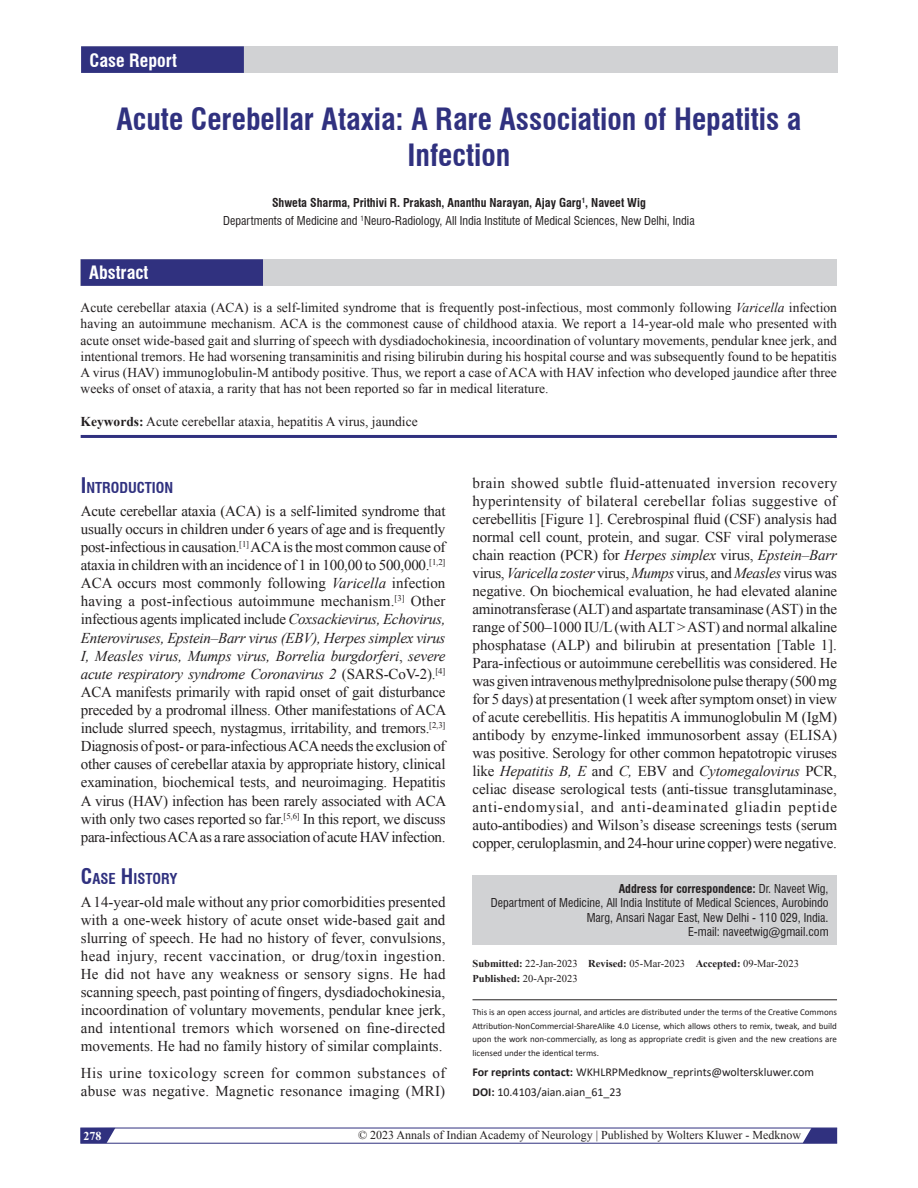
<style>
.page{position:relative;width:918px;height:1188px;background:#fff}
.page>*{position:absolute;margin:0;border:0;box-sizing:border-box;transform-origin:0 0}
.AT{font:700 condensed 30px/36px "Swiss 721 BT";color:#30317f;text-align:center}
.AH{font:700 condensed 18px "Swiss 721 BT";color:#fff}
.ABSH{font:700 condensed 18px "Swiss 721 BT";color:#fff}
.TX{font:15px/18.1px "Times New Roman";color:#231f20;text-align:justify}
.TX-2{font:15px/18.1px "Times New Roman";letter-spacing:.03em;color:#231f20}
.t1{font:700 condensed 14.7px "Swiss 721 BT";color:#30317f}
.ABS{font:13.5px/16.2px "Times New Roman";color:#231f20;text-align:justify}
.KWD{font:13.5px "Times New Roman";color:#231f20}
.ADD{font:condensed 12px/14.4px "Swiss 721 BT";color:#231f20;text-align:right}
.AFF{font:condensed 12px "Swiss 721 BT";color:#231f20}
.OS{font:12px "Calibri";color:#231f20}
.t2{font:12px "Times New Roman";color:#231f20}
.AU{font:700 condensed 12px "Swiss 721 BT";color:#231f20}
.t3{font:700 12px "Times New Roman";color:#fff}
.HIS{font:10.5px/15.8px "Times New Roman";color:#231f20}
.OS-2{font:9px/13.5px "Calibri";color:#231f20;text-align:justify}
.s1{font-style:italic}
.s2{font-weight:700}
.s3{font-size:21px}
</style>
<div class="page">
<svg style="left:80px;top:1128px;width:758px;height:16px"></svg>
<div style="left:81px;top:259px;width:756px;height:27px;background:#d1d2d4"></div>
<div style="left:81px;top:259px;width:182px;height:27px;background:#30317f"></div>
<hr style="left:81px;top:435px;width:756px;height:3px;background:#30317f">
<div style="left:472px;top:875px;width:365px;height:70px;background:#d1d2d4"></div>
<hr style="left:472px;top:999px;width:365px;height:1px;background:#231f20">
<div style="left:81px;top:46px;width:756px;height:27px;background:#d1d2d4"></div>
<div style="left:81px;top:46px;width:163px;height:27px;background:#30317f"></div>
<p class="AH" style="left:90px;top:49px;width:89px">Case Report</p>
<p class="AT" style="left:116px;top:101px;width:687px">Acute Cerebellar Ataxia: A Rare Association of Hepatitis a<br>Infection</p>
<p class="AU" style="left:272px;top:195px;width:375px">Shweta Sharma, Prithivi R. Prakash, Ananthu Narayan, Ajay Garg<sup>1</sup>, Naveet Wig</p>
<p class="AFF" style="left:223px;top:214px;width:473px">Departments of Medicine and <sup>1</sup>Neuro‑Radiology, All India Institute of Medical Sciences, New Delhi, India</p>
<p class="ABSH" style="left:89px;top:262px;width:61px">Abstract</p>
<p class="ABS" style="left:81px;top:299px;width:758px">Acute cerebellar ataxia (ACA) is a self‑limited syndrome that is frequently post‑infectious, most commonly following <span class="s1">Varicella</span> infection having an autoimmune mechanism. ACA is the commonest cause of childhood ataxia. We report a 14‑year‑old male who presented with acute onset wide‑based gait and slurring of speech with dysdiadochokinesia, incoordination of voluntary movements, pendular knee jerk, and intentional tremors. He had worsening transaminitis and rising bilirubin during his hospital course and was subsequently found to be hepatitis A virus (HAV) immunoglobulin‑M antibody positive. Thus, we report a case of ACA with HAV infection who developed jaundice after three weeks of onset of ataxia, a rarity that has not been reported so far in medical literature.</p>
<p class="KWD" style="left:81px;top:413px;width:339px"><span class="s2">Keywords:</span> Acute cerebellar ataxia, hepatitis A virus, jaundice</p>
<h1 class="t1" style="left:81px;top:479px;width:94px"><span class="s3">I</span>NTRODUCTION</h1>
<p class="TX" style="left:81px;top:501px;width:367px">Acute cerebellar ataxia (ACA) is a self‑limited syndrome that usually occurs in children under 6 years of age and is frequently post‑infectious in causation.<sup>[1]</sup> ACA is the most common cause of ataxia in children with an incidence of 1 in 100,00 to 500,000.<sup>[1,2] </sup>ACA occurs most commonly following <span class="s1">Varicella</span> infection having a post‑infectious autoimmune mechanism.<sup>[3]</sup> Other infectious agents implicated include <span class="s1">Coxsackievirus, Echovirus, Enteroviruses, Epstein–Barr virus (EBV), Herpes simplex virus I, Measles virus, Mumps virus, Borrelia burgdorferi</span>, <span class="s1">severe acute respiratory syndrome Coronavirus 2</span> (SARS‑CoV‑2).<sup>[4] </sup>ACA manifests primarily with rapid onset of gait disturbance preceded by a prodromal illness. Other manifestations of ACA include slurred speech, nystagmus, irritability, and tremors.<sup>[2,3] </sup>Diagnosis of post‑ or para‑infectious ACA needs the exclusion of other causes of cerebellar ataxia by appropriate history, clinical examination, biochemical tests, and neuroimaging. Hepatitis A virus (HAV) infection has been rarely associated with ACA with only two cases reported so far.<sup>[5,6]</sup> In this report, we discuss para‑infectious ACA as a rare association of acute HAV infection.</p>
<h1 class="t1" style="left:81px;top:870px;width:98px"><span class="s3">C</span>ASE <span class="s3">H</span> ISTORY</h1>
<p class="TX" style="left:81px;top:892px;width:366px">A 14‑year‑old male without any prior comorbidities presented with a one‑week history of acute onset wide‑based gait and slurring of speech. He had no history of fever, convulsions, head injury, recent vaccination, or drug/toxin ingestion.<br>He did not have any weakness or sensory signs. He had scanning speech, past pointing of fingers, dysdiadochokinesia, incoordination of voluntary movements, pendular knee jerk, and intentional tremors which worsened on fine‑directed movements. He had no family history of similar complaints.</p>
<p class="TX-2" style="left:81px;top:1064px;width:366px">His urine toxicology screen for common substances of abuse was negative. Magnetic resonance imaging (MRI)</p>
<p class="TX" style="left:472px;top:474px;width:366px">brain showed subtle fluid‑attenuated inversion recovery hyperintensity of bilateral cerebellar folias suggestive of cerebellitis [Figure 1]. Cerebrospinal fluid (CSF) analysis had normal cell count, protein, and sugar. CSF viral polymerase chain reaction (PCR) for <span class="s1">Herpes simplex</span> virus, <span class="s1">Epstein–Barr </span>virus, <span class="s1">Varicella zoster</span> virus, <span class="s1">Mumps</span> virus, and <span class="s1">Measles</span> virus was negative. On biochemical evaluation, he had elevated alanine aminotransferase (ALT) and aspartate transaminase (AST) in the range of 500–1000 IU/L(with ALT &gt;AST) and normal alkaline phosphatase (ALP) and bilirubin at presentation [Table 1].<br>Para‑infectious or autoimmune cerebellitis was considered. He was given intravenous methylprednisolone pulse therapy (500mg for 5 days) at presentation (1 week after symptom onset) in view of acute cerebellitis. His hepatitis A immunoglobulin M (IgM) antibody by enzyme‑linked immunosorbent assay (ELISA) was positive. Serology for other common hepatotropic viruses like <span class="s1">Hepatitis B, E</span> and <span class="s1">C,</span> EBV and <span class="s1">Cytomegalovirus</span> PCR, celiac disease serological tests (anti‑tissue transglutaminase, anti‑endomysial, and anti‑deaminated gliadin peptide auto‑antibodies) and Wilson’s disease screenings tests (serum copper, ceruloplasmin, and 24‑hour urine copper) were negative.</p>
<p class="ADD" style="left:491px;top:881px;width:339px"><span class="s2">Address for correspondence:</span> Dr. Naveet Wig,<br>Department of Medicine, All India Institute of Medical Sciences, Aurobindo Marg, Ansari Nagar East, New Delhi ‑ 110 029, India.<br>E‑mail: naveetwig@gmail.com</p>
<p class="HIS" style="left:472px;top:955px;width:328px"><span class="s2">Submitted:</span> 22-Jan-2023 <span class="s2">Revised:</span> 05-Mar-2023 <span class="s2">Accepted:</span> 09-Mar-2023<br><span class="s2">Published:</span> 20-Apr-2023</p>
<p class="OS-2" style="left:472px;top:1005px;width:366px">This is an open access journal, and articles are distributed under the terms of the Creative Commons Attribution‑NonCommercial‑ShareAlike 4.0 License, which allows others to remix, tweak, and build upon the work non‑commercially, as long as appropriate credit is given and the new creations are licensed under the identical terms.</p>
<p class="OS" style="left:472px;top:1064px;width:343px"><span class="s2">For reprints contact:</span> WKHLRPMedknow_reprints@wolterskluwer.com</p>
<p class="OS" style="left:472px;top:1084px;width:151px"><span class="s2">DOI:</span> 10.4103/aian.aian_61_23</p>
<p class="t3" style="left:84px;top:1127px;width:19px">278</p>
<p class="t2" style="left:358px;top:1127px;width:444px">© 2023 Annals of Indian Academy of Neurology | Published by Wolters Kluwer - Medknow</p>
</div>
